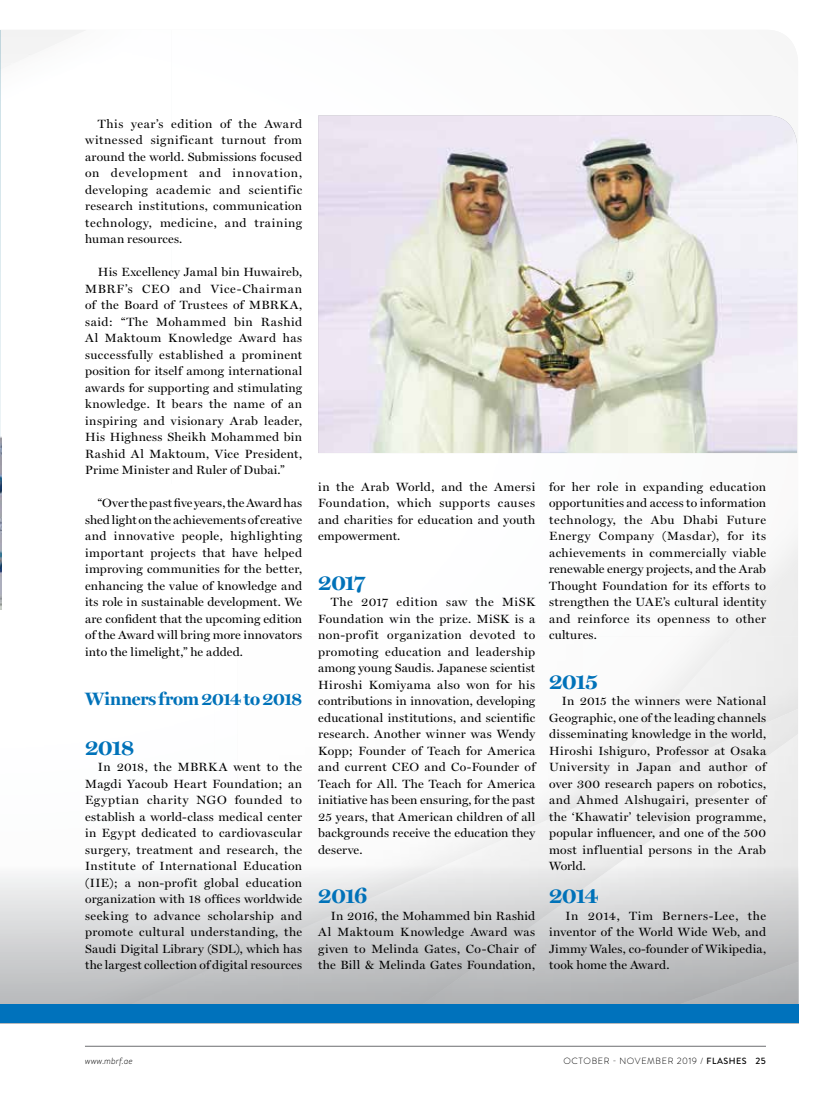
<style>
.page{position:relative;width:830px;height:1106px;background:#fff}
.page>*{position:absolute;margin:0;border:0;box-sizing:border-box;transform-origin:0 0}
.t1{font:700 22.2px "Miller Display";letter-spacing:-.03em;color:#0072b9;scale:1.04 1}
.t2{font:700 18px "Miller Display";letter-spacing:-.01em;color:#0072b9;scale:1.04 1}
.t3{font:12px/16.5px "Miller Display";letter-spacing:.02em;color:#000;text-align:justify;scale:1.04 1}
.t4{font:300 9px "Brandon Text";letter-spacing:.07em;color:#000}
.t5{font:italic 300 9px "Brandon Text";color:#000}
.s1{font-weight:500}
</style>
<div class="page">
<hr style="left:85px;top:1046px;width:680px;height:1px;background:#6d6e71">
<div style="left:711px;top:709px;width:86px;height:25px;background:#e9e9e9"></div>
<div style="left:571px;top:734px;width:226px;height:70px;background:#eee"></div>
<hr style="left:0;top:30px;width:1px;height:580px;background:#3b89a3">
<div style="left:0;top:1004px;width:797px;height:19px;background:#0072bc"></div>
<img style="left:318px;top:115px;width:478px;height:338px">
<img style="left:0;top:199px;width:1px;height:411px">
<p class="t3" style="left:85px;top:115px;width:210px;text-indent:13px">This year’s edition of the Award witnessed significant turnout from around the world. Submissions focused on development and innovation, developing academic and scientific research institutions, communication technology, medicine, and training human resources.</p>
<p class="t3" style="left:85px;top:264px;width:210px;text-indent:13px">His Excellency Jamal bin Huwaireb, MBRF’s CEO and Vice-Chairman of the Board of Trustees of MBRKA, said: “The Mohammed bin Rashid Al Maktoum Knowledge Award has successfully established a prominent position for itself among international awards for supporting and stimulating knowledge. It bears the name of an inspiring and visionary Arab leader, His Highness Sheikh Mohammed bin Rashid Al Maktoum, Vice President, Prime Minister and Ruler of Dubai.”</p>
<p class="t3" style="left:85px;top:495px;width:210px;text-indent:13px">“Over the past five years, the Award has shed light on the achievements of creative and innovative people, highlighting important projects that have helped improving communities for the better, enhancing the value of knowledge and its role in sustainable development. We are confident that the upcoming edition of the Award will bring more innovators into the limelight,” he added.</p>
<h2 class="t2" style="left:85px;top:688px;width:210px">Winners from 2014 to 2018</h2>
<h1 class="t1" style="left:85px;top:734px;width:49px">2018</h1>
<p class="t3" style="left:85px;top:759px;width:210px;text-indent:13px">In 2018, the MBRKA went to the Magdi Yacoub Heart Foundation; an Egyptian charity NGO founded to establish a world-class medical center in Egypt dedicated to cardiovascular surgery, treatment and research, the Institute of International Education (IIE); a non-profit global education organization with 18 offices worldwide seeking to advance scholarship and promote cultural understanding, the Saudi Digital Library (SDL), which has the largest collection of digital resources</p>
<p class="t3" style="left:318px;top:478px;width:210px">in the Arab World, and the Amersi Foundation, which supports causes and charities for education and youth empowerment.</p>
<h1 class="t1" style="left:318px;top:569px;width:47px">2017</h1>
<p class="t3" style="left:318px;top:594px;width:210px;text-indent:13px">The 2017 edition saw the MiSK Foundation win the prize. MiSK is a non-profit organization devoted to promoting education and leadership among young Saudis. Japanese scientist Hiroshi Komiyama also won for his contributions in innovation, developing educational institutions, and scientific research. Another winner was Wendy Kopp; Founder of Teach for America and current CEO and Co-Founder of Teach for All. The Teach for America initiative has been ensuring, for the past 25 years, that American children of all backgrounds receive the education they deserve.</p>
<h1 class="t1" style="left:318px;top:882px;width:49px">2016</h1>
<p class="t3" style="left:318px;top:907px;width:210px;text-indent:13px">In 2016, the Mohammed bin Rashid Al Maktoum Knowledge Award was given to Melinda Gates, Co-Chair of the Bill &amp; Melinda Gates Foundation,</p>
<p class="t3" style="left:549px;top:478px;width:210px">for her role in expanding education opportunities and access to information technology, the Abu Dhabi Future Energy Company (Masdar), for its achievements in commercially viable renewable energy projects, and the Arab Thought Foundation for its efforts to strengthen the UAE’s cultural identity and reinforce its openness to other cultures.</p>
<h1 class="t1" style="left:549px;top:668px;width:48px">2015</h1>
<p class="t3" style="left:549px;top:693px;width:210px;text-indent:13px">In 2015 the winners were National Geographic, one of the leading channels disseminating knowledge in the world, Hiroshi Ishiguro, Professor at Osaka University in Japan and author of over 300 research papers on robotics, and Ahmed Alshugairi, presenter of the ‘Khawatir’ television programme, popular influencer, and one of the 500 most influential persons in the Arab World.</p>
<h1 class="t1" style="left:549px;top:882px;width:49px">2014</h1>
<p class="t3" style="left:549px;top:907px;width:210px;text-indent:16px">In 2014, Tim Berners-Lee, the inventor of the World Wide Web, and Jimmy Wales, co-founder of Wikipedia, took home the Award.</p>
<p class="t5" style="left:85px;top:1054px;width:49px">www.mbrf.ae</p>
<p class="t4" style="left:563px;top:1054px;width:204px">OCTOBER - NOVEMBER 2019 / <span class="s1">FLASHES 25</span></p>
</div>
